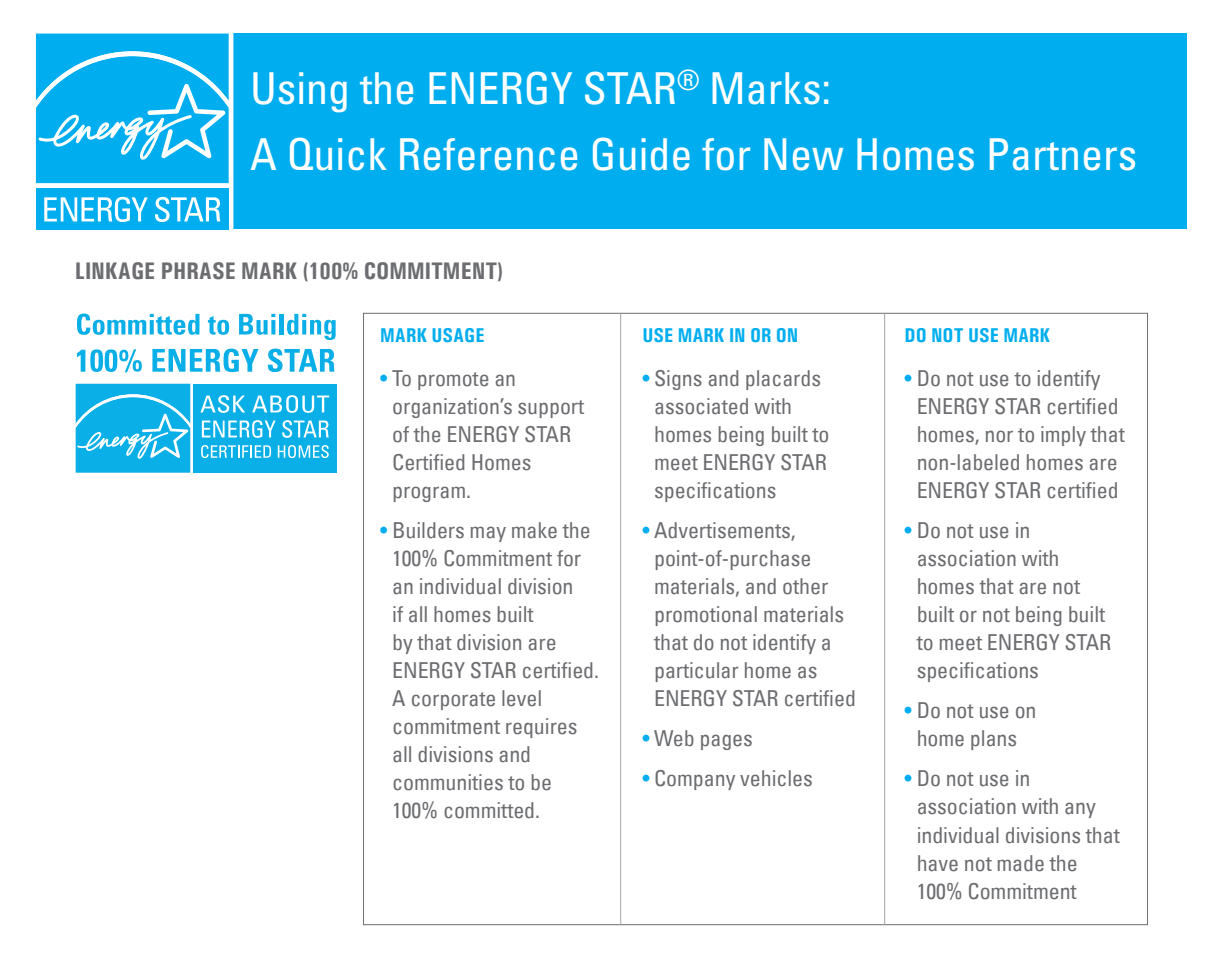
<style>
.page{position:relative;width:1224px;height:960px;background:#fff}
.page>*{position:absolute;margin:0;border:0;box-sizing:border-box;transform-origin:0 0}
.t1{font:condensed 44px/66px "Univers LT Std";color:#fff}
.t2{font:700 24px "Univers Condensed";color:#6c6d70}
.t3{font:condensed 22px/28px "Univers LT";letter-spacing:-.005em;color:#6c6d70}
.t4{font:700 20px "Univers Condensed";color:#00aeef}
.s1{color:#00aeef}
</style>
<div class="page">
<div style="left:225px;top:34px;width:962px;height:195px;background:#00aeef"></div>
<svg style="left:35px;top:33px;width:198px;height:197px"></svg>
<svg style="left:77px;top:314px;width:122px;height:21px"></svg>
<svg style="left:208px;top:316px;width:21px;height:19px"></svg>
<svg style="left:239px;top:314px;width:36px;height:21px"></svg>
<hr style="left:280px;top:314px;width:4px;height:21px;background:#0aafe7">
<svg style="left:287px;top:314px;width:49px;height:26px"></svg>
<svg style="left:77px;top:349px;width:65px;height:23px"></svg>
<svg style="left:152px;top:349px;width:107px;height:23px"></svg>
<svg style="left:268px;top:349px;width:66px;height:23px"></svg>
<svg style="left:75px;top:383px;width:262px;height:90px;background:#32bcea"></svg>
<hr style="left:620px;top:313px;width:1px;height:612px;background:#a4a5a9">
<hr style="left:884px;top:313px;width:1px;height:612px;background:#a4a5a9">
<h1 class="t1" style="left:250px;top:55px;width:889px">Using the ENERGY STAR<sup>®</sup> Marks:<br>A Quick Reference Guide for New Homes Partners</h1>
<p class="t2" style="left:75px;top:256px;width:429px">LINKAGE PHRASE MARK (100% COMMITMENT)</p>
<p class="t4" style="left:380px;top:323px;width:106px">MARK USAGE</p>
<p class="t4" style="left:642px;top:323px;width:157px">USE MARK IN OR ON</p>
<p class="t4" style="left:905px;top:323px;width:147px">DO NOT USE MARK</p>
<p class="t3" style="left:392px;top:364px;width:194px;text-indent:-12px"><span class="s1">•</span> To promote an organization’s support of the ENERGY STAR<br>Certified Homes program.</p>
<p class="t3" style="left:392px;top:516px;width:208px;text-indent:-12px"><span class="s1">•</span> Builders may make the<br>100% Commitment for an individual division<br>if all homes built<br>by that division are<br>ENERGY STAR certified.<br>A corporate level commitment requires all divisions and communities to be<br>100% committed.</p>
<p class="t3" style="left:654px;top:364px;width:177px;text-indent:-12px"><span class="s1">•</span> Signs and placards associated with homes being built to meet ENERGY STAR specifications</p>
<p class="t3" style="left:654px;top:516px;width:204px;text-indent:-12px"><span class="s1">•</span> Advertisements, point-of-purchase materials, and other promotional materials that do not identify a particular home as<br>ENERGY STAR certified</p>
<p class="t3" style="left:642px;top:724px;width:112px"><span class="s1">•</span> Web pages</p>
<p class="t3" style="left:642px;top:764px;width:172px"><span class="s1">•</span> Company vehicles</p>
<p class="t3" style="left:917px;top:364px;width:210px;text-indent:-12px"><span class="s1">•</span> Do not use to identify<br>ENERGY STAR certified homes, nor to imply that non-labeled homes are<br>ENERGY STAR certified</p>
<p class="t3" style="left:917px;top:516px;width:196px;text-indent:-12px"><span class="s1">•</span> Do not use in association with homes that are not built or not being built to meet ENERGY STAR specifications</p>
<p class="t3" style="left:905px;top:696px;width:133px;text-align:center"><span class="s1">•</span> Do not use on home plans</p>
<p class="t3" style="left:917px;top:764px;width:205px;text-indent:-12px"><span class="s1">•</span> Do not use in association with any individual divisions that have not made the<br>100% Commitment</p>
</div>
